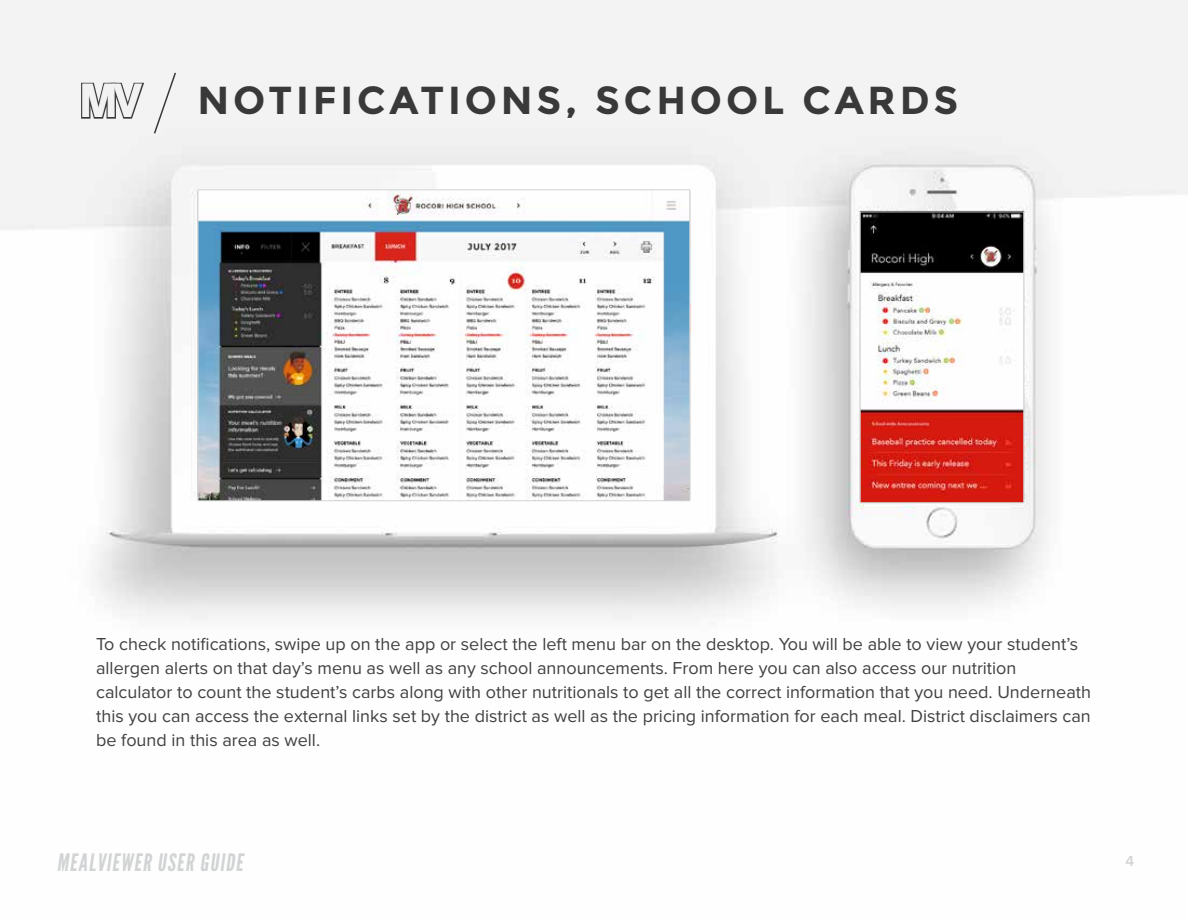
<style>
.page{position:relative;width:1188px;height:918px;background:#fff}
.page>*{position:absolute;margin:0;border:0;box-sizing:border-box;transform-origin:0 0}
.t1{font:49.5px "Coolvetica Rg";color:#e9e9e9}
.t2{font:700 39px "Montserrat";letter-spacing:.1em;color:#393939}
.t3{font:24px "League Gothic";color:#d1d3d4}
.t4{font:18px/24px "Proxima Nova";color:#414042}
.t5{font:600 15px "Proxima Nova";color:#d1d3d4}
</style>
<div class="page">
<img style="left:0;top:0;width:1188px;height:620px">
<img style="left:200px;top:192px;width:488px;height:307px">
<div style="left:198px;top:190px;width:492px;height:311px;border:1px solid #d1d3d4"></div>
<hr style="left:860px;top:501px;width:164px;height:3px;background:#f4f4f4">
<img style="left:862px;top:214px;width:160px;height:287px">
<div style="left:860px;top:212px;width:164px;height:291px;border:1px solid #d1d3d4"></div>
<svg style="left:80px;top:72px;width:66px;height:49px"></svg>
<svg style="left:153px;top:71px;width:24px;height:64px"></svg>
<h1 class="t1" style="left:81px;top:72px;width:62px">MV</h1>
<h2 class="t2" style="left:197px;top:77px;width:763px">NOTIFICATIONS, SCHOOL CARDS</h2>
<p class="t4" style="left:96px;top:633px;width:996px">To check notifications, swipe up on the app or select the left menu bar on the desktop. You will be able to view your student’s allergen alerts on that day’s menu as well as any school announcements. From here you can also access our nutrition calculator to count the student’s carbs along with other nutritionals to get all the correct information that you need. Underneath this you can access the external links set by the district as well as the pricing information for each meal. District disclaimers can be found in this area as well.</p>
<h3 class="t3" style="left:57px;top:848px;width:192px">MEALVIEWER USER GUIDE</h3>
<p class="t5" style="left:1125px;top:852px;width:10px">4</p>
</div>
